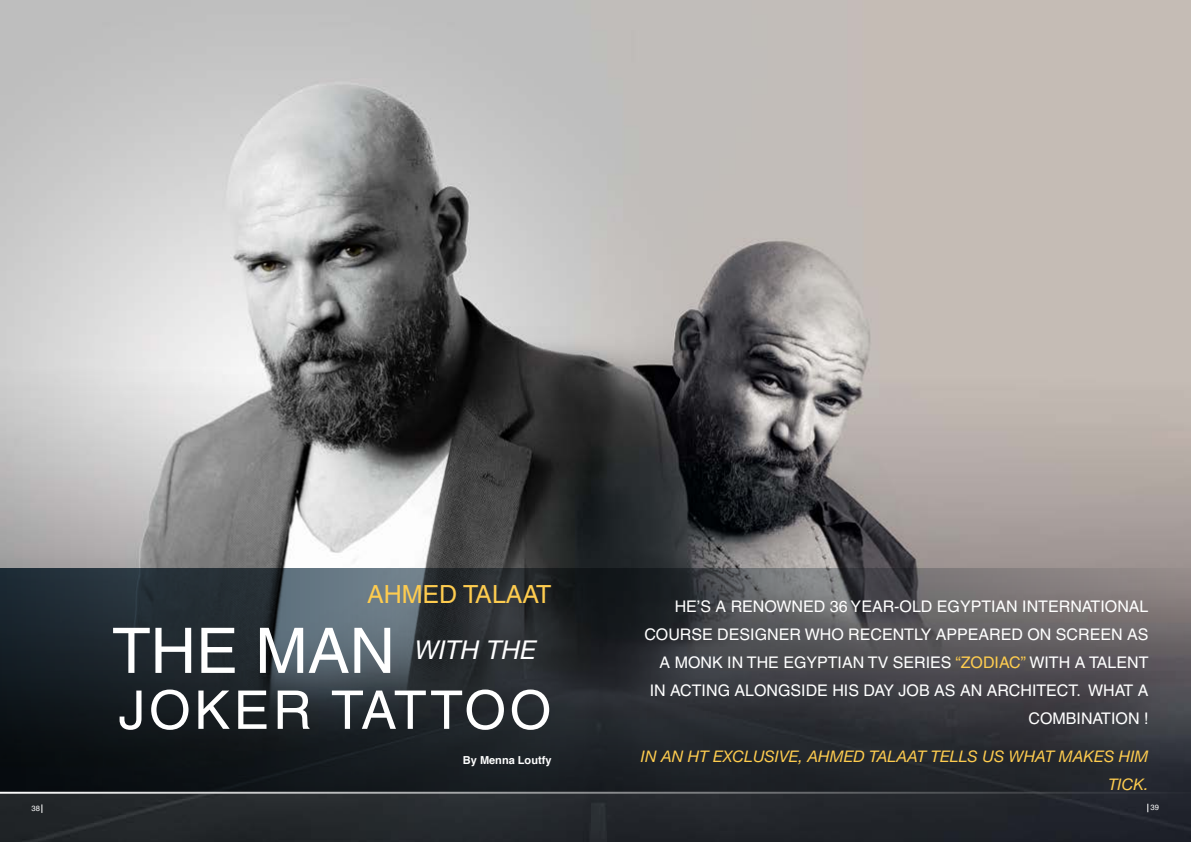
<style>
.page{position:relative;width:1191px;height:842px;background:#fff}
.page>*{position:absolute;margin:0;border:0;box-sizing:border-box;transform-origin:0 0}
.t1{font:62.8px "Helvetica";color:#fff}
.t2{font:53.3px "Helvetica";letter-spacing:.07em;color:#fff}
.t3{font:italic 26px "Helvetica Neue LT Std";color:#fff}
.t4{font:25px "Helvetica";color:#fecc4f}
.t5{font:16px/28px "Helvetica";color:#fff;text-align:right}
.t6{font:italic 16px/28px "Helvetica Neue LT Std";color:#fecc4f;text-align:right}
.t7{font:700 11px "Helvetica";color:#fff}
.t8{font:7.6px "Helvetica";color:#fff}
.s1{color:#fecc4f}
</style>
<div class="page">
<img style="left:0;top:0;width:1191px;height:842px">
<svg style="left:0;top:568px;width:1191px;height:224px;background:#33373c"></svg>
<hr style="left:0;top:792px;width:1191px;height:2px;background:#fff">
<h3 class="t4" style="left:367px;top:579px;width:186px">AHMED TALAAT</h3>
<h1 class="t1" style="left:112px;top:614px;width:284px">THE MAN</h1>
<h3 class="t3" style="left:415px;top:634px;width:123px">WITH THE</h3>
<h2 class="t2" style="left:119px;top:679px;width:434px">JOKER TATTOO</h2>
<p class="t7" style="left:463px;top:751px;width:90px">By Menna Loutfy</p>
<p class="t5" style="left:644px;top:592px;width:505px">HE’S A RENOWNED 36 YEAR-OLD EGYPTIAN INTERNATIONAL COURSE DESIGNER WHO RECENTLY APPEARED ON SCREEN AS A MONK IN THE EGYPTIAN TV SERIES <span class="s1">“ZODIAC”</span> WITH A TALENT IN ACTING ALONGSIDE HIS DAY JOB AS AN ARCHITECT. WHAT A COMBINATION !</p>
<p class="t6" style="left:641px;top:742px;width:509px">IN AN HT EXCLUSIVE, AHMED TALAAT TELLS US WHAT MAKES HIM<br>TICK.</p>
<p class="t8" style="left:32px;top:804px;width:10px">38</p>
<p class="t8" style="left:1150px;top:803px;width:10px">39</p>
</div>
